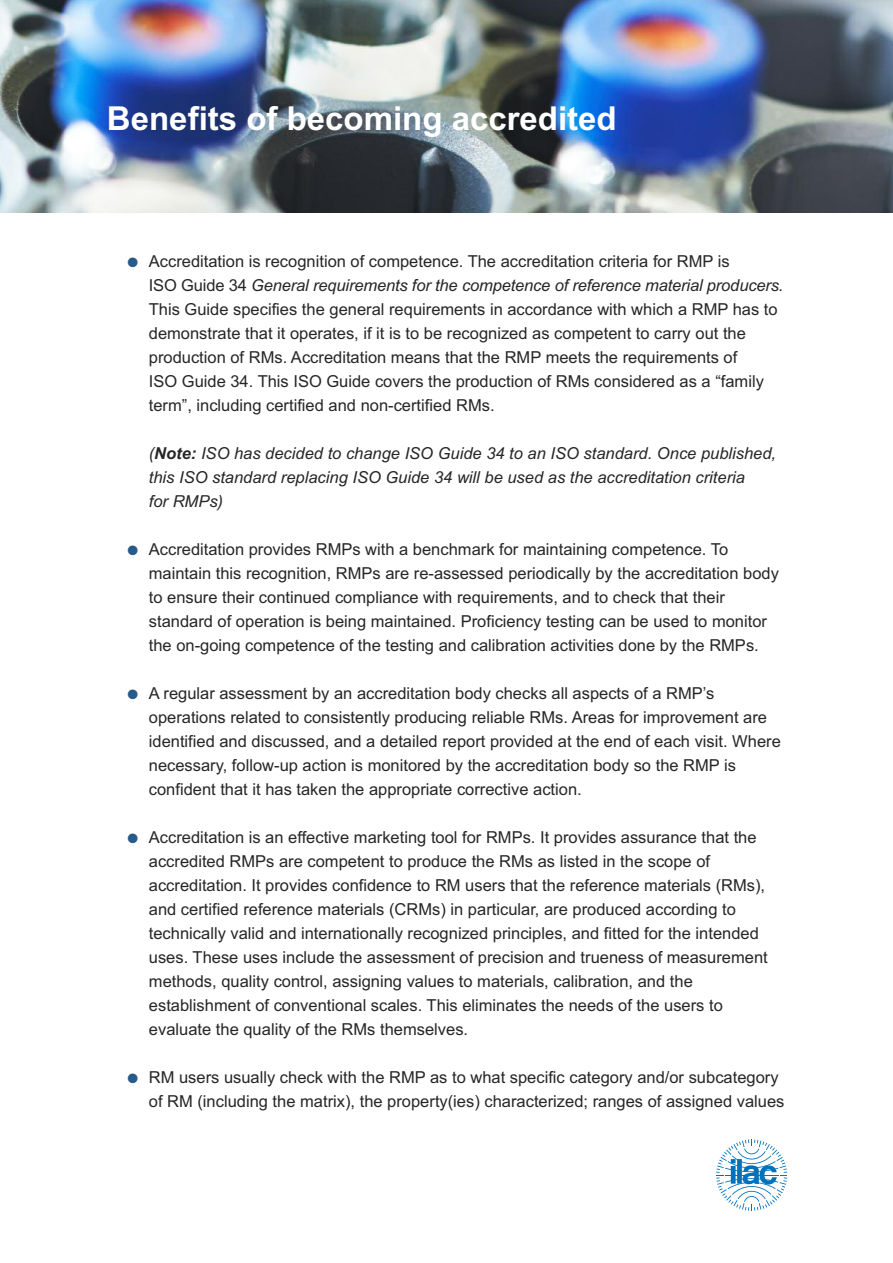
<style>
.page{position:relative;width:893px;height:1263px;background:#fff}
.page>*{position:absolute;margin:0;border:0;box-sizing:border-box;transform-origin:0 0}
.t1{font:700 33px "Arial";color:#fff}
.t2{font:16.5px/24px "Arial";color:#272627}
.t3{font:italic 16.5px/24px "Arial";color:#272627}
.s1{color:#275a89}
.s2{font-style:italic}
.s3{font-weight:700}
</style>
<div class="page">
<img style="left:0;top:0;width:893px;height:213px">
<svg style="left:716px;top:1139px;width:71px;height:72px"></svg>
<h1 class="t1" style="left:107px;top:100px;width:511px">Benefits of becoming accredited</h1>
<p class="t2" style="left:149px;top:249px;width:636px;text-indent:-21px"><span class="s1">●</span> Accreditation is recognition of competence. The accreditation criteria for RMP is<br>ISO Guide 34 <span class="s2">General requirements for the competence of reference material producers.<br></span>This Guide specifies the general requirements in accordance with which a RMP has to demonstrate that it operates, if it is to be recognized as competent to carry out the production of RMs. Accreditation means that the RMP meets the requirements of<br>ISO Guide 34. This ISO Guide covers the production of RMs considered as a “family term”, including certified and non-certified RMs.</p>
<p class="t3" style="left:149px;top:441px;width:629px">(<span class="s3">Note:</span> ISO has decided to change ISO Guide 34 to an ISO standard. Once published, this ISO standard replacing ISO Guide 34 will be used as the accreditation criteria<br>for RMPs)</p>
<p class="t2" style="left:149px;top:537px;width:632px;text-indent:-21px"><span class="s1">●</span> Accreditation provides RMPs with a benchmark for maintaining competence. To maintain this recognition, RMPs are re-assessed periodically by the accreditation body to ensure their continued compliance with requirements, and to check that their standard of operation is being maintained. Proficiency testing can be used to monitor the on-going competence of the testing and calibration activities done by the RMPs.</p>
<p class="t2" style="left:149px;top:681px;width:633px;text-indent:-21px"><span class="s1">●</span> A regular assessment by an accreditation body checks all aspects of a RMP’s operations related to consistently producing reliable RMs. Areas for improvement are identified and discussed, and a detailed report provided at the end of each visit. Where necessary, follow-up action is monitored by the accreditation body so the RMP is confident that it has taken the appropriate corrective action.</p>
<p class="t2" style="left:149px;top:825px;width:620px;text-indent:-21px"><span class="s1">●</span> Accreditation is an effective marketing tool for RMPs. It provides assurance that the accredited RMPs are competent to produce the RMs as listed in the scope of accreditation. It provides confidence to RM users that the reference materials (RMs), and certified reference materials (CRMs) in particular, are produced according to technically valid and internationally recognized principles, and fitted for the intended uses. These uses include the assessment of precision and trueness of measurement methods, quality control, assigning values to materials, calibration, and the establishment of conventional scales. This eliminates the needs of the users to evaluate the quality of the RMs themselves.</p>
<p class="t2" style="left:149px;top:1065px;width:637px;text-indent:-21px"><span class="s1">●</span> RM users usually check with the RMP as to what specific category and/or subcategory of RM (including the matrix), the property(ies) characterized; ranges of assigned values</p>
</div>
